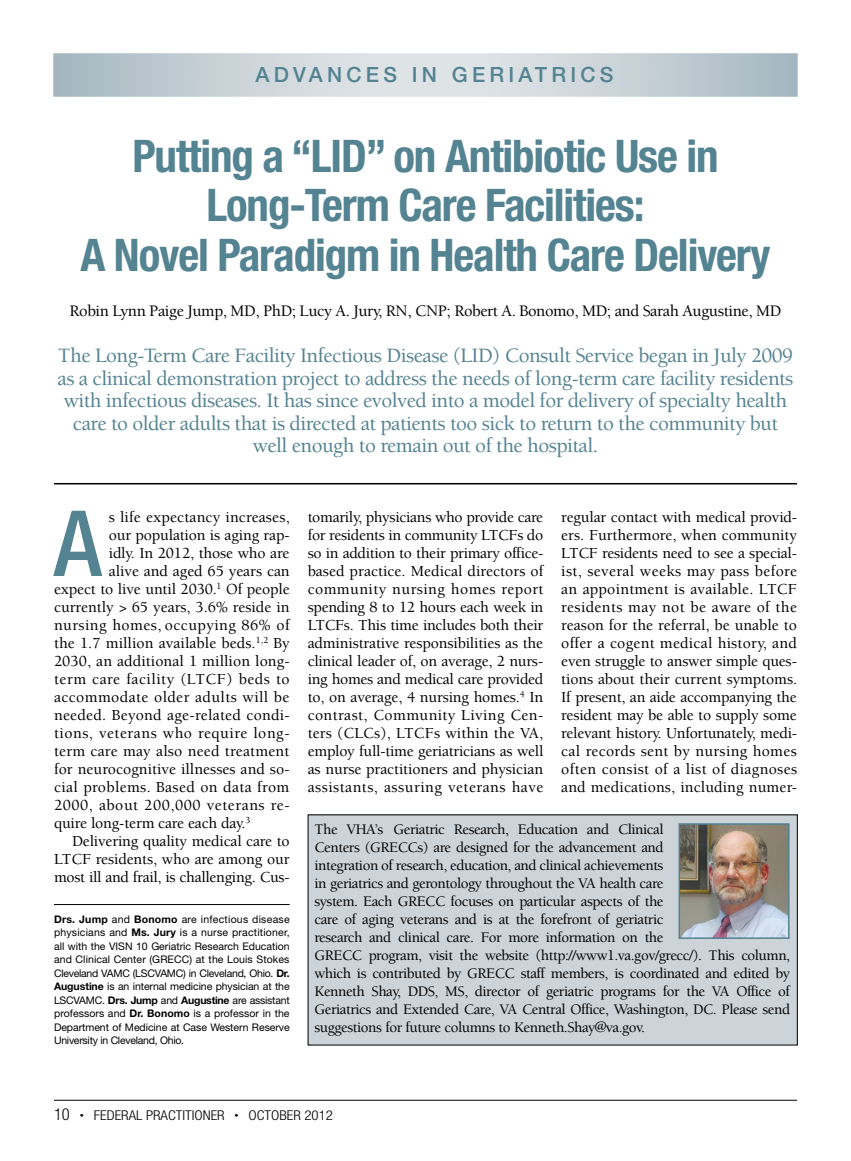
<style>
.page{position:relative;width:851px;height:1161px;background:#fff}
.page>*{position:absolute;margin:0;border:0;box-sizing:border-box;transform-origin:0 0}
.Drop_cap_Para{font:500 condensed 91.35px "Helvetica Neue LT Std";color:#548392}
.t1{font:700 condensed 45px/49.5px "Helvetica Neue LT Std";letter-spacing:-.025em;color:#548392;text-align:center}
.dek{font:500 21px/22.5px "Berkeley Std";letter-spacing:-.025em;color:#548392;text-align:center}
.Superhead{font:500 21px "Helvetica Neue LT Std";letter-spacing:.2em;color:#548392}
.by{font:500 16.5px "Berkeley Std";letter-spacing:-.025em;color:#000}
.t1-2{font:500 15.75px/18px "Berkeley Std";letter-spacing:.005em;color:#000;text-align:justify}
.Drop_cap_Para-2{font:500 15.75px "Berkeley Std";letter-spacing:.005em;color:#000}
.Drop_cap_Para-3{font:500 15.75px "Berkeley Std";letter-spacing:.035em;color:#000}
.Drop_cap_Para-4{font:500 15.75px "Berkeley Std";letter-spacing:.025em;color:#000}
.Drop_cap_Para-5{font:500 15.75px "Berkeley Std";letter-spacing:.03em;color:#000}
.Box_text{font:500 15px/18px "Berkeley Std";letter-spacing:-.03em;color:#000}
.t2{font:300 condensed 13.5px "Helvetica Neue LT Std";color:#000;scale:1.1 1}
.bio{font:10.5px/13.5px "Helvetica Neue LT Std";letter-spacing:-.025em;color:#000;text-align:justify}
.s1{font-weight:700}
.s2{font-size:16.5px}
.s3{font-size:7.5px}
</style>
<div class="page">
<hr style="left:54px;top:1100px;width:742px;height:1px;background:#000">
<svg style="left:56px;top:56px;width:738px;height:38px;background:#c8d1d7"></svg>
<div style="left:53px;top:53px;width:744px;height:44px;border:2px solid #fff"></div>
<hr style="left:54px;top:483px;width:742px;height:1px;background:#000">
<hr style="left:54px;top:904px;width:236px;height:1px;background:#000">
<div style="left:308px;top:815px;width:489px;height:230px;background:#ccd4da"></div>
<img style="left:681px;top:826px;width:105px;height:110px">
<div style="left:678px;top:823px;width:111px;height:116px;border:2px solid #548392"></div>
<p class="Superhead" style="left:255px;top:63px;width:359px">ADVANCES IN GERIATRICS</p>
<h1 class="t1" style="left:80px;top:130px;width:691px">Putting a “LID” on Antibiotic Use in<br>Long-Term Care Facilities:<br>A Novel Paradigm in Health Care Delivery</h1>
<p class="by" style="left:70px;top:302px;width:713px">Robin Lynn Paige Jump, MD, PhD; Lucy A. Jury, RN, CNP; Robert A. Bonomo, MD; and Sarah Augustine, MD</p>
<p class="dek" style="left:58px;top:345px;width:737px">The Long-Term Care Facility Infectious Disease (LID) Consult Service began in July 2009 as a clinical demonstration project to address the needs of long-term care facility residents with infectious diseases. It has since evolved into a model for delivery of specialty health care to older adults that is directed at patients too sick to return to the community but well enough to remain out of the hospital.</p>
<p class="Drop_cap_Para" style="left:54px;top:489px;width:49px">A</p>
<p class="Drop_cap_Para-2" style="left:109px;top:509px;width:182px">s life expectancy increases,</p>
<p class="Drop_cap_Para-2" style="left:109px;top:527px;width:182px">our population is aging rap-</p>
<p class="Drop_cap_Para-2" style="left:109px;top:545px;width:182px">idly. In 2012, those who are</p>
<p class="Drop_cap_Para-2" style="left:109px;top:563px;width:182px">alive and aged 65 years can</p>
<p class="Drop_cap_Para-2" style="left:54px;top:581px;width:237px">expect to live until 2030.<sup>1</sup> Of people</p>
<p class="Drop_cap_Para-2" style="left:54px;top:599px;width:237px">currently &gt; 65 years, 3.6% reside in</p>
<p class="Drop_cap_Para-4" style="left:54px;top:617px;width:237px">nursing homes, occupying 86% of</p>
<p class="Drop_cap_Para-2" style="left:54px;top:635px;width:237px">the 1.7 million available beds.<sup>1,2</sup> By</p>
<p class="Drop_cap_Para-2" style="left:54px;top:653px;width:237px">2030, an additional 1 million long-</p>
<p class="Drop_cap_Para-3" style="left:54px;top:671px;width:237px">term care facility (LTCF) beds to</p>
<p class="Drop_cap_Para-4" style="left:54px;top:689px;width:237px">accommodate older adults will be</p>
<p class="Drop_cap_Para-2" style="left:54px;top:707px;width:237px">needed. Beyond age-related condi-</p>
<p class="Drop_cap_Para-5" style="left:54px;top:725px;width:237px">tions, veterans who require long-</p>
<p class="Drop_cap_Para-2" style="left:54px;top:743px;width:237px">term care may also need treatment</p>
<p class="Drop_cap_Para-2" style="left:54px;top:761px;width:237px">for neurocognitive illnesses and so-</p>
<p class="Drop_cap_Para-2" style="left:54px;top:779px;width:237px">cial problems. Based on data from</p>
<p class="Drop_cap_Para-3" style="left:54px;top:797px;width:237px">2000, about 200,000 veterans re-</p>
<p class="Drop_cap_Para-2" style="left:54px;top:815px;width:198px">quire long-term care each day.<sup>3</sup></p>
<p class="t1-2" style="left:54px;top:832px;width:237px;text-indent:18px">Delivering quality medical care to LTCF residents, who are among our most ill and frail, is challenging. Cus-</p>
<p class="bio" style="left:54px;top:912px;width:237px"><span class="s1">Drs. Jump</span> and <span class="s1">Bonomo</span> are infectious disease physicians and <span class="s1">Ms. Jury</span> is a nurse practitioner, all with the VISN 10 Geriatric Research Education and Clinical Center (GRECC) at the Louis Stokes Cleveland VAMC (LSCVAMC) in Cleveland, Ohio. <span class="s1">Dr.<br>Augustine</span> is an internal medicine physician at the LSCVAMC. <span class="s1">Drs. Jump</span> and <span class="s1">Augustine</span> are assistant professors and <span class="s1">Dr. Bonomo</span> is a professor in the Department of Medicine at Case Western Reserve University in Cleveland, Ohio.</p>
<p class="t1-2" style="left:308px;top:508px;width:237px">tomarily, physicians who provide care for residents in community LTCFs do so in addition to their primary office&shy;based practice. Medical directors of community nursing homes report spending 8 to 12 hours each week in LTCFs. This time includes both their administrative responsibilities as the clinical leader of, on average, 2 nurs&shy;ing homes and medical care provided to, on average, 4 nursing homes.<sup>4</sup> In contrast, Community Living Cen&shy;ters (CLCs), LTCFs within the VA, employ full-time geriatricians as well as nurse practitioners and physician assistants, assuring veterans have</p>
<p class="t1-2" style="left:561px;top:508px;width:237px">regular contact with medical provid&shy;ers. Furthermore, when community LTCF residents need to see a special&shy;ist, several weeks may pass before an appointment is available. LTCF residents may not be aware of the reason for the referral, be unable to offer a cogent medical history, and even struggle to answer simple ques&shy;tions about their current symptoms.<br>If present, an aide accompanying the resident may be able to supply some relevant history. Unfortunately, medi&shy;cal records sent by nursing homes often consist of a list of diagnoses and medications, including numer-</p>
<p class="Box_text" style="left:314px;top:820px;width:477px">The VHA’s Geriatric Research, Education and Clinical<br>Centers (GRECCs) are designed for the advancement and<br>integration of research, education, and clinical achievements<br>in geriatrics and gerontology throughout the VA health care<br>system. Each GRECC focuses on particular aspects of the<br>care of aging veterans and is at the forefront of geriatric<br>research and clinical care. For more information on the<br>GRECC program, visit the website (http://www1.va.gov/grecc/). This column, which is contributed by GRECC staff members, is coordinated and edited by Kenneth Shay, DDS, MS, director of geriatric programs for the VA Office of Geriatrics and Extended Care, VA Central Office, Washington, DC. Please send suggestions for future columns to Kenneth.Shay@va.gov.</p>
<p class="t2" style="left:54px;top:1107px;width:255px"><span class="s2">10</span> <span class="s3">•</span> FEDERAL PRACTITIONER <span class="s3">•</span> OCTOBER 2012</p>
</div>
